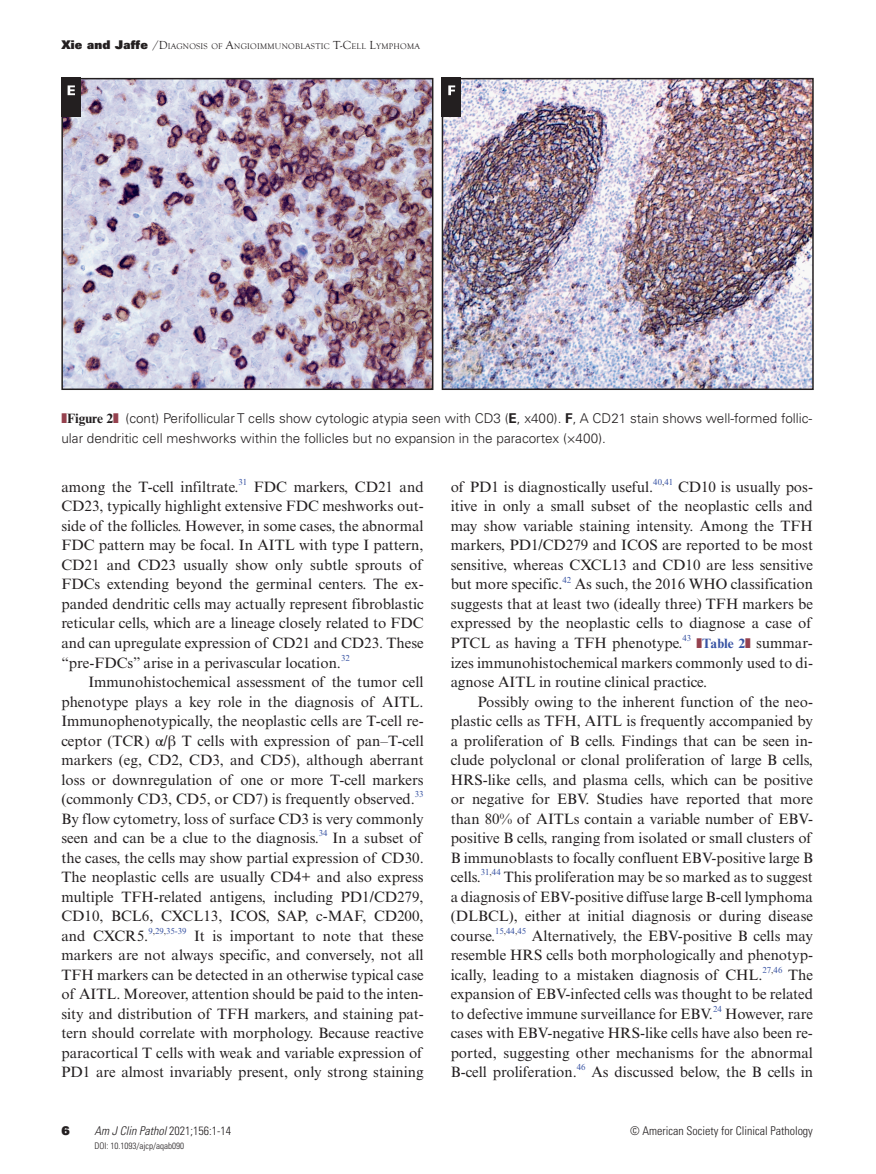
<style>
.page{position:relative;width:876px;height:1174px;background:#fff}
.page>*{position:absolute;margin:0;border:0;box-sizing:border-box;transform-origin:0 0}
.t1{font:15px/19.5px "Times New Roman MT Std";color:#231f20;text-align:justify}
.t2{font:300 13.5px/19.5px "Univers LT Std";color:#231f20}
.t3{font:300 condensed 12px "Univers LT Std";color:#231f20}
.t4{font:italic 300 condensed 12px "Univers LT Std";color:#231f20}
.t5{font:12px "Univers LT Std X Black";color:#231f20}
.t6{font:300 condensed 9px "Univers LT Std";color:#231f20}
.t7{font:8.7px "Times New Roman MT Std";color:#3853a3}
.t8{font:8.4px "Goudy Old Style T";letter-spacing:.03em;color:#231f20}
.s1{font-family:"Univers LT Std X Black";font-size:12px}
.s2{font-size:12px}
.s3{font-family:"Arial Unicode MS";font-weight:400;color:#95414e}
.s4{font-family:"Times New Roman MT Std";font-weight:700}
.s5{font-weight:700}
.s6{font-family:"STIX General"}
.s7{font-family:"Gandhari Unicode"}
.s8{color:#231f20}
.s9{font-family:"Arial Unicode MS";font-size:13.5px;color:#95414e}
.s10{font-weight:700;font-size:13.5px;color:#3853a3}
.s11{font-style:normal}
</style>
<div class="page">
<img style="left:64px;top:81px;width:366px;height:306px">
<div style="left:61px;top:78px;width:372px;height:312px;border:2px solid #231f20"></div>
<div style="left:61px;top:78px;width:20px;height:39px;background:#231f20"></div>
<svg style="left:68px;top:85px;width:7px;height:10px"></svg>
<img style="left:445px;top:81px;width:366px;height:306px">
<div style="left:442px;top:78px;width:372px;height:312px;border:2px solid #231f20"></div>
<div style="left:442px;top:78px;width:19px;height:39px;background:#231f20"></div>
<svg style="left:448px;top:85px;width:7px;height:10px"></svg>
<p class="t8" style="left:61px;top:42px;width:360px"><span class="s1">Xie and Jaffe</span> <span class="s2">/D</span>IAGNOSIS OF <span class="s2">A</span>NGIOIMMUNOBLASTIC <span class="s2">T-C</span>ELL <span class="s2">L</span>YMPHOMA</p>
<p class="t2" style="left:61px;top:408px;width:752px"><span class="s3">❚</span><span class="s4">Figure 2</span><span class="s3">❚</span> (cont) Perifollicular T cells show cytologic atypia seen with CD3 (<span class="s5">E</span>, x400). <span class="s5">F</span>, A CD21 stain shows well-formed follic&shy;ular dendritic cell meshworks within the follicles but no expansion in the paracortex (×400).</p>
<p class="t1" style="left:61px;top:477px;width:179px">among the T-cell infiltrate.</p>
<p class="t7" style="left:239px;top:477px;width:10px">31</p>
<p class="t1" style="left:61px;top:477px;width:364px;text-indent:193px">FDC markers, CD21 and CD23, typically highlight extensive FDC meshworks out&shy;side of the follicles. However, in some cases, the abnormal FDC pattern may be focal. In AITL with type I pattern, CD21 and CD23 usually show only subtle sprouts of FDCs extending beyond the germinal centers. The ex&shy;panded dendritic cells may actually represent fibroblastic reticular cells, which are a lineage closely related to FDC and can upregulate expression of CD21 and CD23. These “pre-FDCs” arise in a perivascular location.</p>
<p class="t7" style="left:341px;top:653px;width:10px">32</p>
<p class="t1" style="left:61px;top:672px;width:364px;text-indent:27px">Immunohistochemical assessment of the tumor cell phenotype plays a key role in the diagnosis of AITL.<br>Immunophenotypically, the neoplastic cells are T-cell re&shy;ceptor (TCR) <span class="s6">α</span>/<span class="s7">β</span> T cells with expression of pan–T-cell markers (eg, CD2, CD3, and CD5), although aberrant loss or downregulation of one or more T-cell markers (commonly CD3, CD5, or CD7) is frequently observed.</p>
<p class="t7" style="left:415px;top:789px;width:10px">33</p>
<p class="t1" style="left:61px;top:808px;width:364px">By flow cytometry, loss of surface CD3 is very commonly seen and can be a clue to the diagnosis.</p>
<p class="t7" style="left:319px;top:828px;width:10px">34</p>
<p class="t1" style="left:61px;top:828px;width:364px;text-indent:271px">In a subset of the cases, the cells may show partial expression of CD30.<br>The neoplastic cells are usually CD4+ and also express multiple TFH-related antigens, including PD1/CD279, CD10, BCL6, CXCL13, ICOS, SAP, c-MAF, CD200, and CXCR5.</p>
<p class="t7" style="left:148px;top:926px;width:40px">9<span class="s8">,</span>29<span class="s8">,</span>35-39</p>
<p class="t1" style="left:61px;top:925px;width:364px;text-indent:133px">It is important to note that these markers are not always specific, and conversely, not all TFH markers can be detected in an otherwise typical case of AITL. Moreover, attention should be paid to the inten&shy;sity and distribution of TFH markers, and staining pat&shy;tern should correlate with morphology. Because reactive paracortical T cells with weak and variable expression of PD1 are almost invariably present, only strong staining</p>
<p class="t1" style="left:451px;top:477px;width:204px">of PD1 is diagnostically useful.</p>
<p class="t7" style="left:653px;top:477px;width:21px">40<span class="s8">,</span>41</p>
<p class="t1" style="left:451px;top:477px;width:364px;text-indent:227px">CD10 is usually pos&shy;itive in only a small subset of the neoplastic cells and may show variable staining intensity. Among the TFH markers, PD1/CD279 and ICOS are reported to be most sensitive, whereas CXCL13 and CD10 are less sensitive but more specific.</p>
<p class="t7" style="left:563px;top:575px;width:10px">42</p>
<p class="t1" style="left:451px;top:574px;width:364px;text-indent:124px">As such, the 2016 WHO classification suggests that at least two (ideally three) TFH markers be expressed by the neoplastic cells to diagnose a case of PTCL as having a TFH phenotype.</p>
<p class="t7" style="left:682px;top:633px;width:10px">43</p>
<p class="t1" style="left:451px;top:633px;width:364px;text-indent:246px"><span class="s9">❚</span><span class="s10">Table 2</span><span class="s9">❚</span> summar&shy;izes immunohistochemical markers commonly used to di&shy;agnose AITL in routine clinical practice.</p>
<p class="t1" style="left:451px;top:691px;width:364px;text-indent:27px">Possibly owing to the inherent function of the neo&shy;plastic cells as TFH, AITL is frequently accompanied by a proliferation of B cells. Findings that can be seen in&shy;clude polyclonal or clonal proliferation of large B cells, HRS-like cells, and plasma cells, which can be positive or negative for EBV. Studies have reported that more than 80% of AITLs contain a variable number of EBV&shy;positive B cells, ranging from isolated or small clusters of B immunoblasts to focally confluent EBV-positive large B cells.</p>
<p class="t7" style="left:481px;top:867px;width:21px">31<span class="s8">,</span>44</p>
<p class="t1" style="left:451px;top:867px;width:364px;text-indent:53px">This proliferation may be so marked as to suggest a diagnosis of EBV-positive diffuse large B-cell lymphoma (DLBCL), either at initial diagnosis or during disease course.</p>
<p class="t7" style="left:495px;top:926px;width:32px">15<span class="s8">,</span>44<span class="s8">,</span>45</p>
<p class="t1" style="left:451px;top:925px;width:364px;text-indent:81px">Alternatively, the EBV-positive B cells may resemble HRS cells both morphologically and phenotyp&shy;ically, leading to a mistaken diagnosis of CHL.</p>
<p class="t7" style="left:762px;top:965px;width:21px">27<span class="s8">,</span>46</p>
<p class="t1" style="left:451px;top:964px;width:364px;text-indent:337px">The expansion of EBV-infected cells was thought to be related to defective immune surveillance for EBV.</p>
<p class="t7" style="left:713px;top:1004px;width:10px">24</p>
<p class="t1" style="left:451px;top:1003px;width:364px;text-indent:274px">However, rare cases with EBV-negative HRS-like cells have also been re&shy;ported, suggesting other mechanisms for the abnormal B-cell proliferation.</p>
<p class="t7" style="left:577px;top:1062px;width:10px">46</p>
<p class="t1" style="left:591px;top:1062px;width:223px">As discussed below, the B cells in</p>
<p class="t5" style="left:61px;top:1123px;width:10px">6</p>
<p class="t3" style="left:630px;top:1124px;width:184px">© American Society for Clinical Pathology</p>
<p class="t4" style="left:95px;top:1124px;width:138px">Am J Clin Pathol <span class="s11">2021;156:1-14</span></p>
<p class="t6" style="left:95px;top:1140px;width:91px">DOI: 10.1093/ajcp/aqab090</p>
</div>
